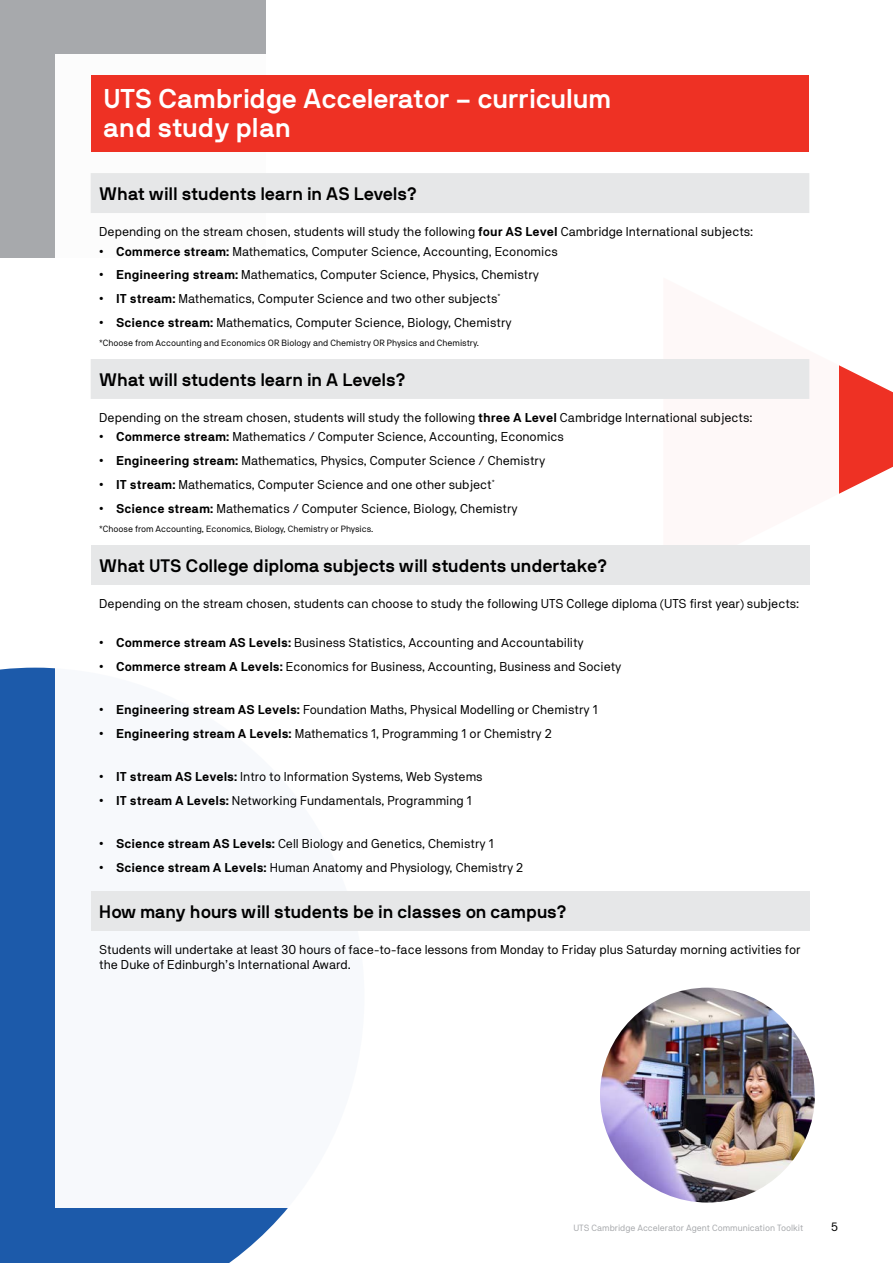
<style>
.page{position:relative;width:893px;height:1263px;background:#fff}
.page>*{position:absolute;margin:0;border:0;box-sizing:border-box;transform-origin:0 0}
.t1{font:700 27px/28.5px "NB International Pro";color:#fff}
.t2{font:700 18px "NB International Pro";color:#000}
.t3{font:12.75px/15.3px "NB Akademie Std";color:#000}
.t4{font:12px "NB Akademie Std";color:#000}
.t5{font:9px "NB Akademie Std";color:#000}
.t6{font:9px "NB Akademie Std";color:#a7a9ac}
.s1{font-weight:700}
.s2{font-family:"Arial"}
</style>
<div class="page">
<svg style="left:839px;top:365px;width:54px;height:129px;fill:#ee3124"></svg>
<div style="left:0;top:0;width:266px;height:258px;background:#a7a9ac"></div>
<div style="left:0;top:668px;width:288px;height:595px;background:#1c5aaa"></div>
<div style="left:55px;top:55px;width:783px;height:1153px;background:#fff"></div>
<div style="left:91px;top:75px;width:718px;height:77px;background:#ee3124"></div>
<svg style="left:91px;top:173px;width:718px;height:226px"></svg>
<div style="left:91px;top:545px;width:718px;height:40px;background:#e6e7e8"></div>
<div style="left:91px;top:891px;width:718px;height:40px;background:#e6e7e8"></div>
<img style="left:600px;top:988px;width:215px;height:214px;border-radius:107px">
<h1 class="t1" style="left:103px;top:84px;width:510px">UTS Cambridge Accelerator – curriculum and study plan</h1>
<h2 class="t2" style="left:99px;top:184px;width:319px">What will students learn in AS Levels?</h2>
<p class="t3" style="left:99px;top:224px;width:656px">Depending on the stream chosen, students will study the following <span class="s1">four AS Level</span> Cambridge International subjects:</p>
<p class="t3" style="left:99px;top:243px;width:460px"><span class="s2">•</span> <span class="s1">Commerce stream:</span> Mathematics, Computer Science, Accounting, Economics</p>
<p class="t3" style="left:99px;top:267px;width:441px"><span class="s2">•</span> <span class="s1">Engineering stream:</span> Mathematics, Computer Science, Physics, Chemistry</p>
<p class="t3" style="left:99px;top:291px;width:403px"><span class="s2">•</span> <span class="s1">IT stream:</span> Mathematics, Computer Science and two other subjects<sup>*</sup></p>
<p class="t3" style="left:99px;top:315px;width:414px"><span class="s2">•</span> <span class="s1">Science stream:</span> Mathematics, Computer Science, Biology, Chemistry</p>
<p class="t5" style="left:99px;top:338px;width:381px">*Choose from Accounting and Economics OR Biology and Chemistry OR Physics and Chemistry.</p>
<h2 class="t2" style="left:99px;top:369px;width:308px">What will students learn in A Levels?</h2>
<p class="t3" style="left:99px;top:410px;width:655px">Depending on the stream chosen, students will study the following <span class="s1">three A Level</span> Cambridge International subjects:</p>
<p class="t3" style="left:99px;top:429px;width:466px"><span class="s2">•</span> <span class="s1">Commerce stream:</span> Mathematics / Computer Science, Accounting, Economics</p>
<p class="t3" style="left:99px;top:453px;width:448px"><span class="s2">•</span> <span class="s1">Engineering stream:</span> Mathematics, Physics, Computer Science / Chemistry</p>
<p class="t3" style="left:99px;top:477px;width:397px"><span class="s2">•</span> <span class="s1">IT stream:</span> Mathematics, Computer Science and one other subject<sup>*</sup></p>
<p class="t3" style="left:99px;top:501px;width:420px"><span class="s2">•</span> <span class="s1">Science stream:</span> Mathematics / Computer Science, Biology, Chemistry</p>
<p class="t5" style="left:99px;top:524px;width:276px">*Choose from Accounting, Economics, Biology, Chemistry or Physics.</p>
<h2 class="t2" style="left:99px;top:555px;width:510px">What UTS College diploma subjects will students undertake?</h2>
<p class="t3" style="left:99px;top:596px;width:702px">Depending on the stream chosen, students can choose to study the following UTS College diploma (UTS first year) subjects:</p>
<p class="t3" style="left:99px;top:635px;width:486px"><span class="s2">•</span> <span class="s1">Commerce stream AS Levels:</span> Business Statistics, Accounting and Accountability</p>
<p class="t3" style="left:99px;top:658px;width:524px"><span class="s2">•</span> <span class="s1">Commerce stream A Levels:</span> Economics for Business, Accounting, Business and Society</p>
<p class="t3" style="left:99px;top:702px;width:500px"><span class="s2">•</span> <span class="s1">Engineering stream AS Levels:</span> Foundation Maths, Physical Modelling or Chemistry 1</p>
<p class="t3" style="left:99px;top:726px;width:454px"><span class="s2">•</span> <span class="s1">Engineering stream A Levels:</span> Mathematics 1, Programming 1 or Chemistry 2</p>
<p class="t3" style="left:99px;top:769px;width:385px"><span class="s2">•</span> <span class="s1">IT stream AS Levels:</span> Intro to Information Systems, Web Systems</p>
<p class="t3" style="left:99px;top:793px;width:374px"><span class="s2">•</span> <span class="s1">IT stream A Levels:</span> Networking Fundamentals, Programming 1</p>
<p class="t3" style="left:99px;top:836px;width:396px"><span class="s2">•</span> <span class="s1">Science stream AS Levels:</span> Cell Biology and Genetics, Chemistry 1</p>
<p class="t3" style="left:99px;top:860px;width:426px"><span class="s2">•</span> <span class="s1">Science stream A Levels:</span> Human Anatomy and Physiology, Chemistry 2</p>
<h2 class="t2" style="left:99px;top:901px;width:469px">How many hours will students be in classes on campus?</h2>
<p class="t3" style="left:99px;top:942px;width:703px">Students will undertake at least 30 hours of face-to-face lessons from Monday to Friday plus Saturday morning activities for the Duke of Edinburgh’s International Award.</p>
<p class="t6" style="left:573px;top:1222px;width:232px">UTS Cambridge Accelerator Agent Communication Toolkit</p>
<p class="t4" style="left:831px;top:1220px;width:9px">5</p>
</div>
